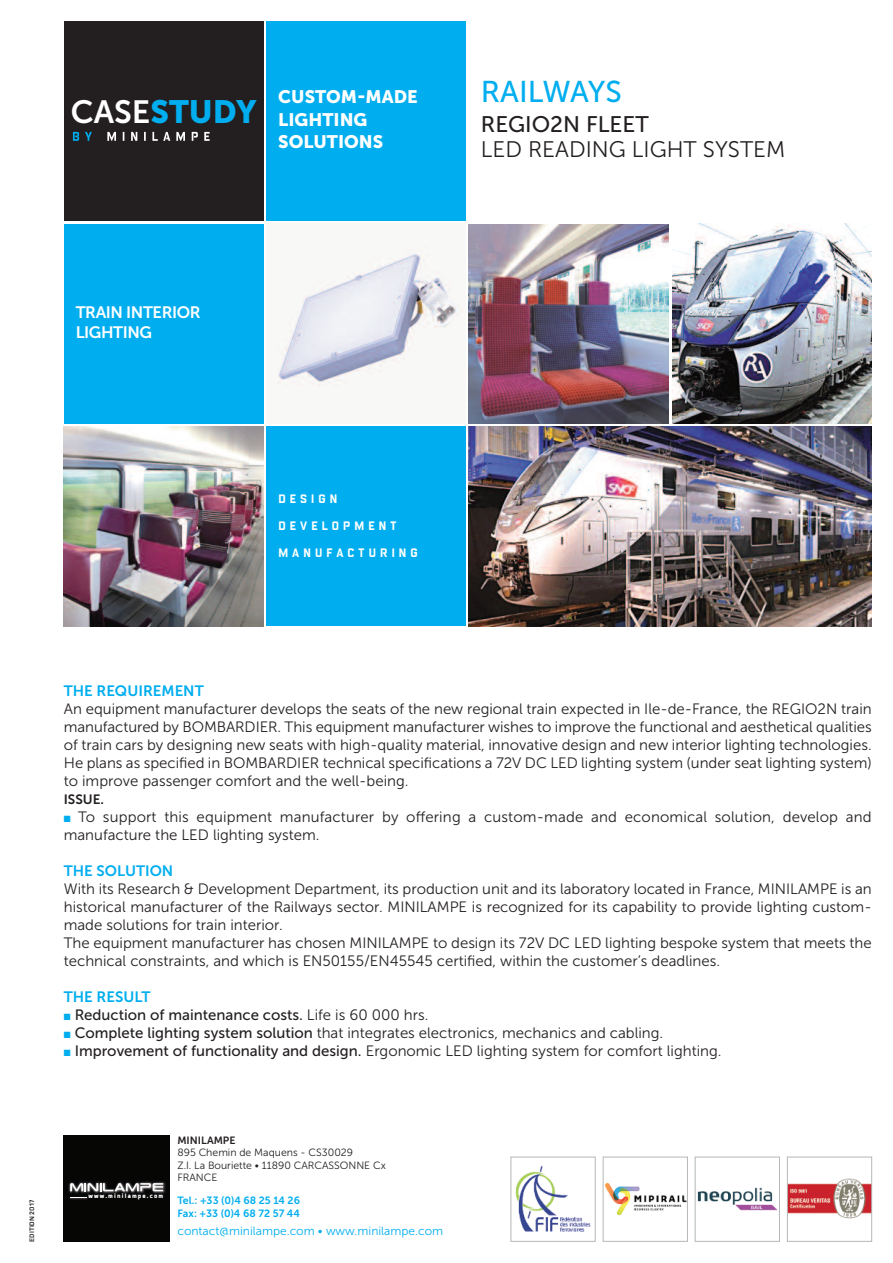
<style>
.page{position:relative;width:893px;height:1263px;background:#fff}
.page>*{position:absolute;margin:0;border:0;box-sizing:border-box;transform-origin:0 0}
.t1{font:32.1px "Museo Sans 900";color:#00aeef}
.t2{font:30px "Museo Sans 500";color:#00aeef}
.t3{font:22.5px "Museo Sans 300";color:#231f20}
.t4{font:22.5px "Museo Sans 500";color:#231f20}
.t5{font:18px/22.5px "Museo Sans 900";color:#fff}
.t6{font:700 16.5px/27px "Febrotesk 4 F Unicase";letter-spacing:.25em;color:#fff}
.t7{font:16.5px/19.8px "Museo Sans 700";letter-spacing:-.025em;color:#fff}
.t8{font:15px/18px "Museo Sans 300";color:#231f20}
.t9{font:15px "Museo Sans 500";color:#231f20}
.t10{font:15px "Museo Sans 700";color:#00aeef}
.t11{font:13.5px "Museo Sans 700";color:#231f20}
.t12{font:12px "Museo Sans 300";color:#00aeef}
.t13{font:10.5px/12.6px "Museo Sans 300";color:#231f20}
.t14{font:10.5px/12.6px "Museo Sans 700";color:#00aeef}
.t15{font:10.5px "Museo Sans 700";color:#231f20}
.t16{font:700 9px "Quan";color:#231f20}
.t17{font:900 8.25px "Quan";letter-spacing:.14em;color:#fff}
.s1{font-family:"Museo Sans 700";color:#fff}
.s2{color:#00aeef}
.s3{font-family:"Museo Sans 300"}
.s4{font-family:"Museo Sans 500"}
</style>
<div class="page">
<div style="left:64px;top:21px;width:199px;height:200px;background:#231f20"></div>
<svg style="left:73px;top:132px;width:6px;height:9px"></svg>
<svg style="left:85px;top:132px;width:7px;height:9px"></svg>
<svg style="left:107px;top:132px;width:9px;height:9px"></svg>
<svg style="left:131px;top:132px;width:6px;height:9px"></svg>
<svg style="left:144px;top:132px;width:2px;height:9px"></svg>
<svg style="left:152px;top:132px;width:18px;height:9px"></svg>
<svg style="left:176px;top:132px;width:9px;height:9px"></svg>
<svg style="left:192px;top:132px;width:6px;height:9px"></svg>
<svg style="left:204px;top:132px;width:6px;height:9px"></svg>
<div style="left:64px;top:1135px;width:106px;height:107px;background:#060605"></div>
<img style="left:68px;top:1181px;width:98px;height:13px">
<svg style="left:70px;top:1183px;width:93px;height:8px"></svg>
<img style="left:69px;top:1196px;width:19px;height:4px">
<svg style="left:70px;top:1198px;width:16px;height:1px"></svg>
<div style="left:266px;top:21px;width:200px;height:200px;background:#00aeef"></div>
<img style="left:277px;top:246px;width:186px;height:140px">
<div style="left:64px;top:224px;width:199px;height:200px;background:#00aeef"></div>
<div style="left:266px;top:426px;width:200px;height:200px;background:#00aeef"></div>
<img style="left:64px;top:427px;width:199px;height:199px">
<img style="left:672px;top:224px;width:200px;height:199px">
<img style="left:697px;top:1187px;width:81px;height:24px">
<div style="left:695px;top:1157px;width:85px;height:85px;border:1px solid #b4b8b9"></div>
<img style="left:789px;top:1178px;width:81px;height:41px">
<div style="left:787px;top:1157px;width:85px;height:85px;border:1px solid #b4b8b9"></div>
<img style="left:515px;top:1165px;width:76px;height:67px">
<div style="left:510px;top:1157px;width:86px;height:85px;border:1px solid #b4b8b9"></div>
<img style="left:605px;top:1183px;width:81px;height:33px">
<div style="left:603px;top:1157px;width:85px;height:85px;border:1px solid #b4b8b9"></div>
<img style="left:469px;top:427px;width:403px;height:199px">
<img style="left:469px;top:224px;width:199px;height:200px">
<h1 class="t1" style="left:71px;top:93px;width:187px"><span class="s1">CASE</span>STUDY</h1>
<p class="t5" style="left:278px;top:86px;width:141px">CUSTOM-MADE<br>LIGHTING<br>SOLUTIONS</p>
<h2 class="t2" style="left:481px;top:74px;width:142px">RAILWAYS</h2>
<h3 class="t4" style="left:481px;top:111px;width:169px">REGIO2N FLEET</h3>
<h3 class="t3" style="left:481px;top:136px;width:306px">LED READING LIGHT SYSTEM</h3>
<p class="t7" style="left:76px;top:302px;width:126px">TRAIN INTERIOR<br>LIGHTING</p>
<p class="t6" style="left:278px;top:484px;width:141px">DESIGN<br>DEVELOPMENT<br>MANUFACTURING</p>
<p class="t10" style="left:64px;top:682px;width:141px">THE REQUIREMENT</p>
<p class="t8" style="left:64px;top:700px;width:809px;text-align:justify">An equipment manufacturer develops the seats of the new regional train expected in Ile-de-France, the REGIO2N train manufactured by BOMBARDIER. This equipment manufacturer wishes to improve the functional and aesthetical qualities of train cars by designing new seats with high-quality material, innovative design and new interior lighting technologies.<br>He plans as specified in BOMBARDIER technical specifications a 72V DC LED lighting system (under seat lighting system) to improve passenger comfort and the well-being.</p>
<p class="t11" style="left:64px;top:792px;width:42px">ISSUE.</p>
<p class="t8" style="left:64px;top:808px;width:809px"><span class="s2">■</span> To support this equipment manufacturer by offering a custom-made and economical solution, develop and manufacture the LED lighting system.</p>
<p class="t10" style="left:64px;top:862px;width:111px">THE SOLUTION</p>
<p class="t8" style="left:64px;top:880px;width:809px">With its Research &amp; Development Department, its production unit and its laboratory located in France, MINILAMPE is an historical manufacturer of the Railways sector. MINILAMPE is recognized for its capability to provide lighting custom&shy;made solutions for train interior.<br>The equipment manufacturer has chosen MINILAMPE to design its 72V DC LED lighting bespoke system that meets the technical constraints, and which is EN50155/EN45545 certified, within the customer’s deadlines.</p>
<p class="t10" style="left:64px;top:988px;width:88px">THE RESULT</p>
<p class="t9" style="left:64px;top:1006px;width:366px"><span class="s2">■</span> Reduction of maintenance costs. <span class="s3">Life is 60 000 hrs.</span></p>
<p class="t8" style="left:64px;top:1024px;width:601px"><span class="s2">■</span> <span class="s4">Complete lighting system solution</span> that integrates electronics, mechanics and cabling.</p>
<p class="t8" style="left:64px;top:1042px;width:659px"><span class="s2">■</span> <span class="s4">Improvement of functionality and design.</span> Ergonomic LED lighting system for comfort lighting.</p>
<p class="t16" style="left:26px;top:1242px;width:43px;rotate:-90deg">EDITION 2017</p>
<p class="t17" style="left:88px;top:1190px;width:76px">www.minilampe.com</p>
<p class="t15" style="left:177px;top:1134px;width:59px">MINILAMPE</p>
<p class="t13" style="left:177px;top:1146px;width:210px">895 Chemin de Maquens - CS30029<br>Z.I. La Bouriette • 11890 CARCASSONNE Cx<br>FRANCE</p>
<p class="t14" style="left:177px;top:1194px;width:124px">Tel.: +33 (0)4 68 25 14 26<br>Fax: +33 (0)4 68 72 57 44</p>
<p class="t12" style="left:177px;top:1223px;width:267px">contact@minilampe.com • www.minilampe.com</p>
</div>
